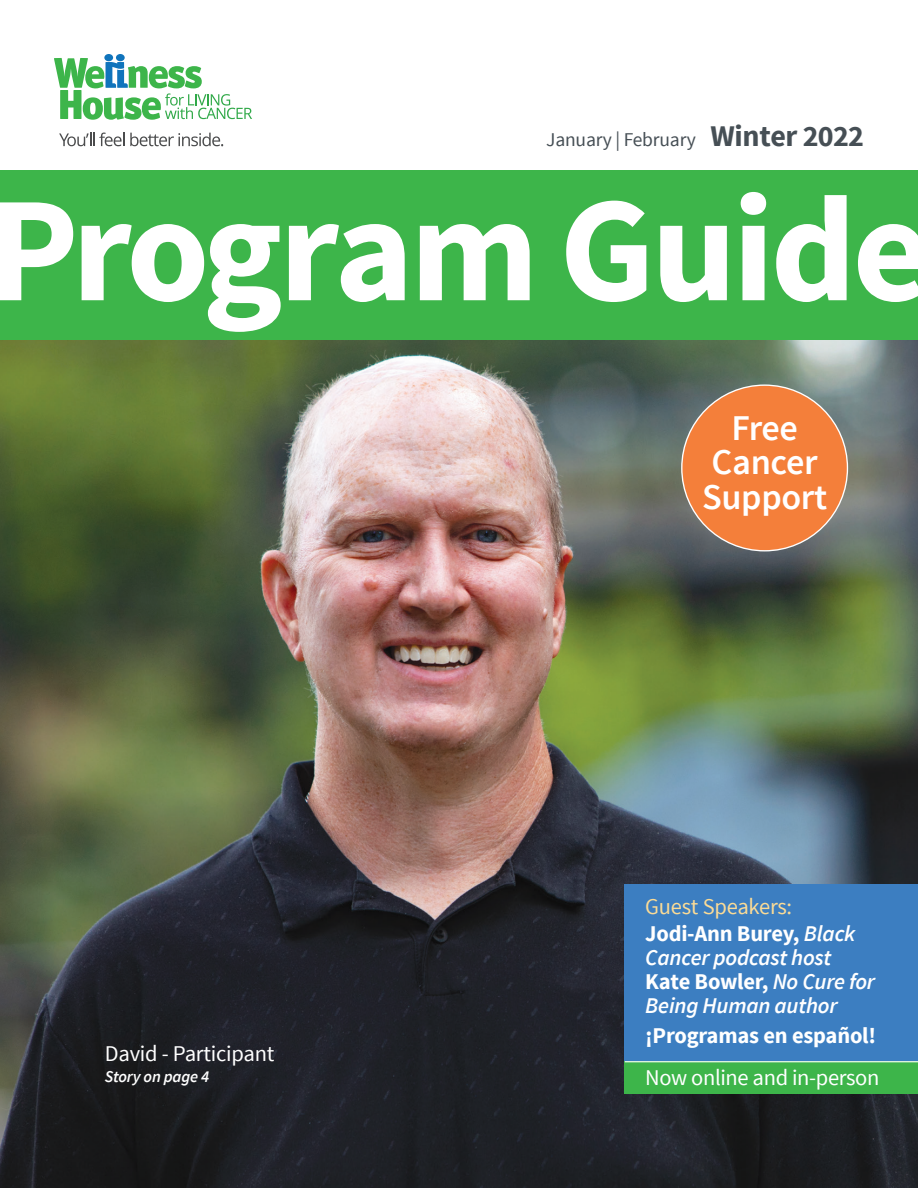
<style>
.page{position:relative;width:918px;height:1188px;background:#fff}
.page>*{position:absolute;margin:0;border:0;box-sizing:border-box;transform-origin:0 0}
.t1{font:700 150px "Source Sans Pro";letter-spacing:-.025em;color:#fff}
.t2{font:600 36.15px/34.5px "Source Sans Pro";letter-spacing:-.01em;color:#fff;text-align:center}
.t3{font:italic 600 22.5px/24px "Source Sans Pro";letter-spacing:-.01em;color:#fff}
.t4{font:22.5px "Source Sans Pro";letter-spacing:-.015em;color:#fff}
.t5{font:22.5px/27px "Source Sans Pro";letter-spacing:-.01em;color:#fbdb96}
.t6{font:700 22.5px "Source Sans Pro";letter-spacing:-.01em;color:#fff}
.t7{font:19.5px "Source Sans Pro";letter-spacing:-.01em;color:#464f55}
.t8{font:italic 600 16.5px "Source Sans Pro";letter-spacing:-.01em;color:#fff}
.s1{font-weight:700;font-size:30px}
.s2{font-weight:700;color:#fff}
.s3{font-weight:600;font-style:italic;color:#fff}
.s4{font-weight:700;font-style:normal}
</style>
<div class="page">
<svg style="left:59px;top:133px;width:164px;height:13px"></svg>
<div style="left:104px;top:54px;width:9px;height:7px;background:#1074bc;border-radius:50%"></div>
<div style="left:116px;top:54px;width:9px;height:7px;background:#1074bc;border-radius:50%"></div>
<svg style="left:54px;top:58px;width:198px;height:62px"></svg>
<img style="left:0;top:339px;width:918px;height:849px">
<div style="left:0;top:170px;width:918px;height:169px;background:#3db54a"></div>
<div style="left:682px;top:385px;width:165px;height:166px;background:#f47f3a;border-radius:50%"></div>
<div style="left:625px;top:884px;width:293px;height:177px;background:#3c7ec1"></div>
<div style="left:625px;top:1062px;width:293px;height:32px;background:#3db54a"></div>
<hr style="left:625px;top:1061px;width:293px;height:1px;background:#fff">
<p class="t7" style="left:546px;top:127px;width:319px">January | February <span class="s1">Winter 2022</span></p>
<h1 class="t1" style="left:-12px;top:154px;width:944px">Program Guide</h1>
<p class="t4" style="left:105px;top:1039px;width:171px">David - Participant</p>
<p class="t8" style="left:105px;top:1066px;width:106px">Story on page 4</p>
<h2 class="t2" style="left:702px;top:412px;width:127px">Free<br>Cancer<br>Support</h2>
<p class="t5" style="left:645px;top:893px;width:212px">Guest Speakers:<br><span class="s2">Jodi-Ann Burey,</span> <span class="s3">Black</span></p>
<p class="t3" style="left:645px;top:946px;width:231px">Cancer podcast host<br><span class="s4">Kate Bowler,</span> No Cure for<br>Being Human author</p>
<p class="t6" style="left:645px;top:1021px;width:232px">¡Programas en español!</p>
<p class="t4" style="left:645px;top:1064px;width:236px">Now online and in-person</p>
</div>
